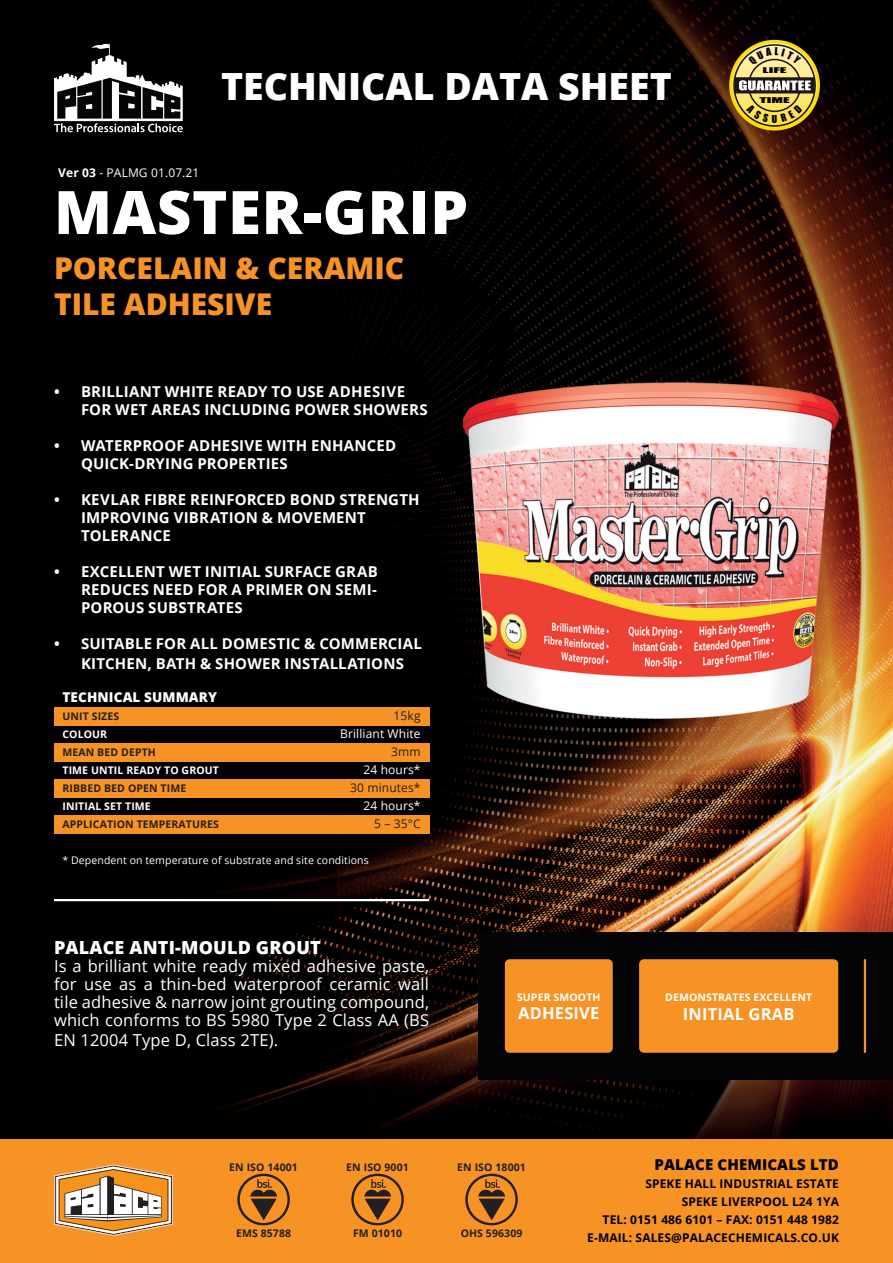
<style>
.page{position:relative;width:893px;height:1263px;background:#fff}
.page>*{position:absolute;margin:0;border:0;box-sizing:border-box;transform-origin:0 0}
.t1{font:800 60px "Open Sans";letter-spacing:.01em;color:#fff}
.t2{font:800 37.5px "Open Sans";color:#fff}
.t3{font:800 30px/36px "Open Sans";color:#f79324}
.t4{font:800 18px "Open Sans";letter-spacing:.01em;color:#fff}
.t5{font:16.5px/18px "Open Sans";letter-spacing:.01em;color:#fff;text-align:justify}
.t6{font:700 16.5px "Open Sans";letter-spacing:.01em;color:#fff}
.t7{font:700 15px/18px "Open Sans";letter-spacing:.01em;color:#fff}
.t8{font:800 15px "Open Sans";letter-spacing:.01em;color:#000}
.t9{font:800 13.5px "Open Sans";letter-spacing:.01em;color:#fff}
.t10{font:700 12px/18px "Open Sans";letter-spacing:.01em;color:#000;text-align:right}
.t11{font:12px "Open Sans";letter-spacing:.01em;color:#fff}
.t12{font:12px "Open Sans";letter-spacing:.01em;color:#231f20}
.t13{font:700 10.5px "Open Sans";letter-spacing:.01em;color:#231f20}
.t14{font:700 10.5px "Open Sans";letter-spacing:.01em;color:#fff}
.t15{font:10.5px "Open Sans";letter-spacing:.01em;color:#fff}
.t16{font:7.2px "Impact";color:#000;scale:2.25 1}
.s1{font-weight:700}
</style>
<div class="page">
<img style="left:0;top:0;width:893px;height:1140px">
<div style="left:0;top:1140px;width:893px;height:123px;background:#f79324"></div>
<svg style="left:54px;top:1164px;width:119px;height:72px"></svg>
<img style="left:463px;top:311px;width:376px;height:472px">
<svg style="left:237px;top:1174px;width:53px;height:51px"></svg>
<svg style="left:351px;top:1174px;width:53px;height:51px"></svg>
<svg style="left:465px;top:1174px;width:53px;height:51px"></svg>
<div style="left:729px;top:40px;width:91px;height:91px;border:3px solid #ffdc01;border-radius:50%"></div>
<svg style="left:54px;top:43px;width:129px;height:89px"></svg>
<div style="left:54px;top:708px;width:375px;height:18px;background:#f79324"></div>
<div style="left:54px;top:744px;width:375px;height:18px;background:#f79324"></div>
<div style="left:54px;top:780px;width:375px;height:18px;background:#f79324"></div>
<div style="left:54px;top:816px;width:375px;height:18px;background:#f79324"></div>
<hr style="left:54px;top:899px;width:375px;height:2px;background:#fff">
<div style="left:478px;top:932px;width:415px;height:147px;background:#040406"></div>
<hr style="left:864px;top:959px;width:2px;height:94px;background:#f79324">
<div style="left:639px;top:959px;width:199px;height:94px;background:#f79324;border-radius:5px"></div>
<div style="left:505px;top:959px;width:108px;height:94px;background:#f79324;border-radius:5px"></div>
<svg style="left:733px;top:44px;width:83px;height:83px;background:#b8a65d"></svg>
<h2 class="t2" style="left:221px;top:58px;width:452px">TECHNICAL DATA SHEET</h2>
<p class="t11" style="left:58px;top:164px;width:143px"><span class="s1">Ver 03</span> - PALMG 01.07.21</p>
<h1 class="t1" style="left:54px;top:167px;width:416px">MASTER-GRIP</h1>
<h3 class="t3" style="left:54px;top:249px;width:352px">PORCELAIN &amp; CERAMIC<br>TILE ADHESIVE</h3>
<p class="t7" style="left:81px;top:382px;width:348px;text-indent:-27px">• BRILLIANT WHITE READY TO USE ADHESIVE<br>FOR WET AREAS INCLUDING POWER SHOWERS</p>
<p class="t7" style="left:81px;top:436px;width:317px;text-indent:-27px">• WATERPROOF ADHESIVE WITH ENHANCED<br>QUICK-DRYING PROPERTIES</p>
<p class="t7" style="left:81px;top:490px;width:340px;text-indent:-27px">• KEVLAR FIBRE REINFORCED BOND STRENGTH<br>IMPROVING VIBRATION &amp; MOVEMENT<br>TOLERANCE</p>
<p class="t7" style="left:81px;top:562px;width:298px;text-align:justify;text-indent:-27px">• EXCELLENT WET INITIAL SURFACE GRAB REDUCES NEED FOR A PRIMER ON SEMI-POROUS SUBSTRATES</p>
<p class="t7" style="left:81px;top:633px;width:342px;line-height:19.8px;text-indent:-27px">• SUITABLE FOR ALL DOMESTIC &amp; COMMERCIAL<br>KITCHEN, BATH &amp; SHOWER INSTALLATIONS</p>
<p class="t9" style="left:63px;top:687px;width:156px">TECHNICAL SUMMARY</p>
<p class="t13" style="left:63px;top:709px;width:58px">UNIT SIZES</p>
<p class="t14" style="left:63px;top:727px;width:46px">COLOUR</p>
<p class="t13" style="left:63px;top:745px;width:95px">MEAN BED DEPTH</p>
<p class="t14" style="left:63px;top:763px;width:158px">TIME UNTIL READY TO GROUT</p>
<p class="t13" style="left:63px;top:781px;width:125px">RIBBED BED OPEN TIME</p>
<p class="t14" style="left:63px;top:799px;width:90px">INITIAL SET TIME</p>
<p class="t13" style="left:63px;top:817px;width:158px">APPLICATION TEMPERATURES</p>
<p class="t15" style="left:63px;top:853px;width:308px">* Dependent on temperature of substrate and site conditions</p>
<p class="t12" style="left:394px;top:707px;width:28px">15kg</p>
<p class="t11" style="left:340px;top:725px;width:82px">Brilliant White</p>
<p class="t12" style="left:391px;top:743px;width:31px">3mm</p>
<p class="t11" style="left:364px;top:761px;width:59px">24 hours*</p>
<p class="t12" style="left:350px;top:779px;width:72px">30 minutes*</p>
<p class="t11" style="left:364px;top:797px;width:59px">24 hours*</p>
<p class="t12" style="left:374px;top:815px;width:48px">5 – 35°C</p>
<p class="t16" style="left:763px;top:65px;width:12px">LIFE</p>
<p class="t16" style="left:759px;top:95px;width:15px">TIME</p>
<p class="t4" style="left:54px;top:934px;width:268px">PALACE ANTI-MOULD GROUT</p>
<p class="t5" style="left:54px;top:957px;width:377px">Is a brilliant white ready mixed adhesive paste, for use as a thin-bed waterproof ceramic wall tile adhesive &amp; narrow joint grouting compound, which conforms to BS 5980 Type 2 Class AA (BS</p>
<p class="t5" style="left:54px;top:1030px;width:226px">EN 12004 Type D, Class 2TE).</p>
<p class="t14" style="left:517px;top:990px;width:85px">SUPER SMOOTH</p>
<p class="t6" style="left:518px;top:1001px;width:83px">ADHESIVE</p>
<p class="t14" style="left:665px;top:990px;width:148px">DEMONSTRATES EXCELLENT</p>
<p class="t6" style="left:683px;top:1002px;width:113px">INITIAL GRAB</p>
<p class="t13" style="left:229px;top:1159px;width:70px">EN ISO 14001</p>
<p class="t13" style="left:236px;top:1225px;width:57px">EMS 85788</p>
<p class="t13" style="left:346px;top:1159px;width:64px">EN ISO 9001</p>
<p class="t13" style="left:353px;top:1225px;width:51px">FM 01010</p>
<p class="t13" style="left:457px;top:1159px;width:70px">EN ISO 18001</p>
<p class="t13" style="left:461px;top:1225px;width:63px">OHS 596309</p>
<p class="t8" style="left:655px;top:1153px;width:186px">PALACE CHEMICALS LTD</p>
<p class="t10" style="left:587px;top:1174px;width:253px">SPEKE HALL INDUSTRIAL ESTATE<br>SPEKE LIVERPOOL L24 1YA<br>TEL: 0151 486 6101 – FAX: 0151 448 1982<br>E-MAIL: SALES@PALACECHEMICALS.CO.UK</p>
</div>
